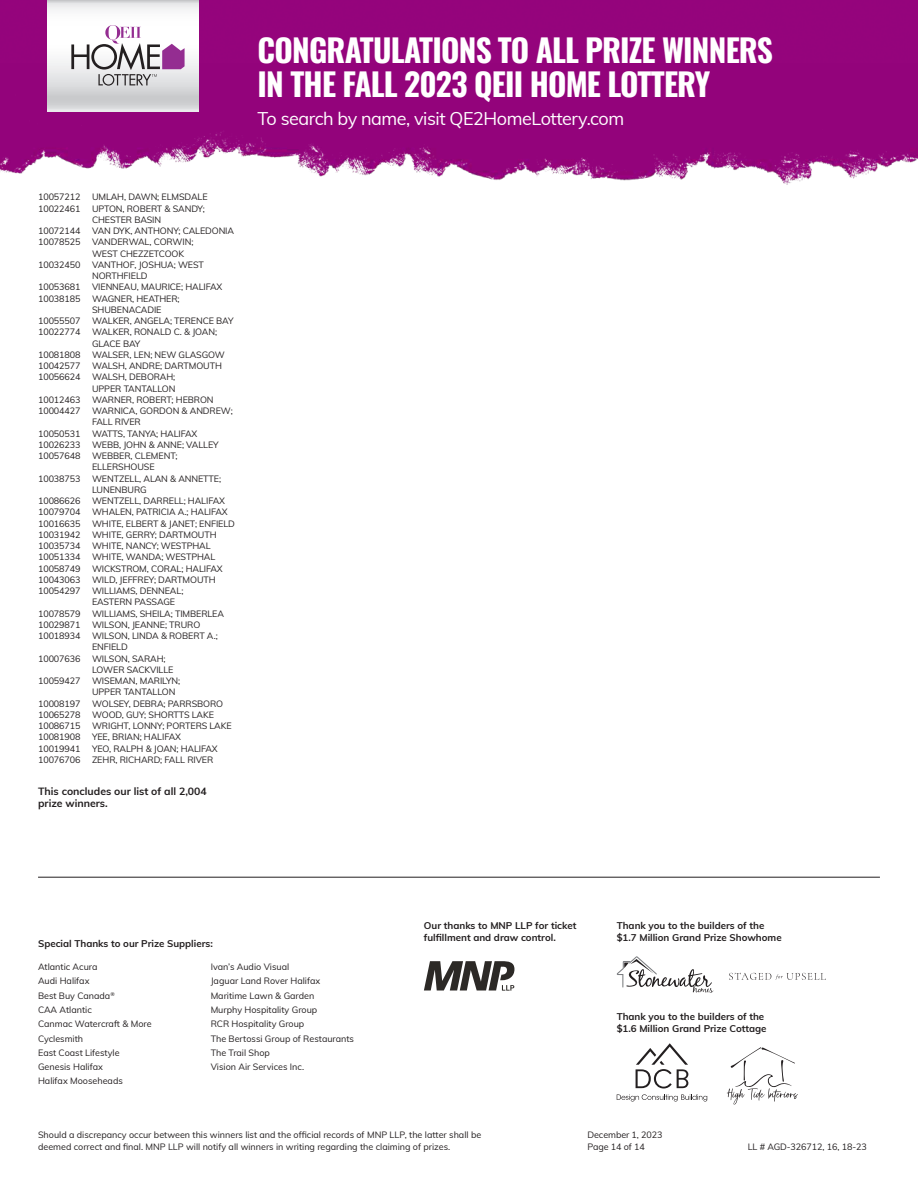
<style>
.page{position:relative;width:918px;height:1188px;background:#fff}
.page>*{position:absolute;margin:0;border:0;box-sizing:border-box;transform-origin:0 0}
.t1{font:700 31.5px/34.5px "Oswald";letter-spacing:-.025em;color:#fff}
.t2{font:18px "Muli";letter-spacing:-.025em;color:#fff}
.t3{font:700 10.5px/12px "Muli";color:#231f20}
.t4{font:700 9.75px/12px "Muli";color:#231f20}
.t5{font:9px/14.2px "Muli";letter-spacing:-.01em;color:#231f20}
</style>
<div class="page">
<hr style="left:38px;top:877px;width:842px;height:1px;background:#231f20">
<svg style="left:424px;top:961px;width:90px;height:30px"></svg>
<svg style="left:617px;top:956px;width:96px;height:37px"></svg>
<svg style="left:729px;top:973px;width:97px;height:7px"></svg>
<svg style="left:617px;top:1043px;width:90px;height:59px"></svg>
<svg style="left:727px;top:1047px;width:71px;height:58px"></svg>
<img style="left:0;top:62px;width:918px;height:123px">
<div style="left:0;top:0;width:918px;height:62px;background:#94047c"></div>
<svg style="left:47px;top:0;width:151px;height:111px"></svg>
<svg style="left:71px;top:25px;width:114px;height:61px"></svg>
<h1 class="t1" style="left:258px;top:30px;width:517px">CONGRATULATIONS TO ALL PRIZE WINNERS<br>IN THE FALL 2023 QEII HOME LOTTERY</h1>
<h2 class="t2" style="left:258px;top:105px;width:368px">To search by name, visit QE2HomeLottery.com</h2>
<p class="t5" style="left:38px;top:190px;width:44px">10057212</p>
<p class="t5" style="left:92px;top:190px;width:117px">UMLAH, DAWN; ELMSDALE</p>
<p class="t5" style="left:38px;top:201px;width:44px">10022461</p>
<p class="t5" style="left:92px;top:202px;width:114px;line-height:11.2px">UPTON, ROBERT &amp; SANDY;<br>CHESTER BASIN</p>
<p class="t5" style="left:38px;top:223px;width:44px">10072144</p>
<p class="t5" style="left:92px;top:223px;width:144px">VAN DYK, ANTHONY; CALEDONIA</p>
<p class="t5" style="left:38px;top:235px;width:44px">10078525</p>
<p class="t5" style="left:92px;top:236px;width:103px;line-height:11.2px">VANDERWAL, CORWIN;<br>WEST CHEZZETCOOK</p>
<p class="t5" style="left:38px;top:257px;width:44px">10032450</p>
<p class="t5" style="left:92px;top:259px;width:113px;line-height:11.2px">VANTHOF, JOSHUA; WEST<br>NORTHFIELD</p>
<p class="t5" style="left:38px;top:280px;width:44px">10053681</p>
<p class="t5" style="left:92px;top:280px;width:132px">VIENNEAU, MAURICE; HALIFAX</p>
<p class="t5" style="left:38px;top:291px;width:44px">10038185</p>
<p class="t5" style="left:92px;top:292px;width:89px;line-height:11.2px">WAGNER, HEATHER;<br>SHUBENACADIE</p>
<p class="t5" style="left:38px;top:313px;width:44px">10055507</p>
<p class="t5" style="left:92px;top:313px;width:143px">WALKER, ANGELA; TERENCE BAY</p>
<p class="t5" style="left:38px;top:325px;width:44px">10022774</p>
<p class="t5" style="left:92px;top:326px;width:127px;line-height:11.2px">WALKER, RONALD C. &amp; JOAN;<br>GLACE BAY</p>
<p class="t5" style="left:38px;top:347px;width:44px">10081808</p>
<p class="t5" style="left:92px;top:347px;width:134px">WALSER, LEN; NEW GLASGOW</p>
<p class="t5" style="left:38px;top:358px;width:44px">10042577</p>
<p class="t5" style="left:92px;top:358px;width:131px">WALSH, ANDRE; DARTMOUTH</p>
<p class="t5" style="left:38px;top:370px;width:44px">10056624</p>
<p class="t5" style="left:92px;top:371px;width:85px;line-height:11.2px">WALSH, DEBORAH;<br>UPPER TANTALLON</p>
<p class="t5" style="left:38px;top:392px;width:44px">10012463</p>
<p class="t5" style="left:92px;top:392px;width:123px">WARNER, ROBERT; HEBRON</p>
<p class="t5" style="left:38px;top:403px;width:44px">10004427</p>
<p class="t5" style="left:92px;top:405px;width:142px;line-height:11.2px">WARNICA, GORDON &amp; ANDREW;<br>FALL RIVER</p>
<p class="t5" style="left:38px;top:426px;width:44px">10050531</p>
<p class="t5" style="left:92px;top:426px;width:107px">WATTS, TANYA; HALIFAX</p>
<p class="t5" style="left:38px;top:437px;width:44px">10026233</p>
<p class="t5" style="left:92px;top:437px;width:128px">WEBB, JOHN &amp; ANNE; VALLEY</p>
<p class="t5" style="left:38px;top:448px;width:44px">10057648</p>
<p class="t5" style="left:92px;top:450px;width:87px;line-height:11.2px">WEBBER, CLEMENT;<br>ELLERSHOUSE</p>
<p class="t5" style="left:38px;top:471px;width:44px">10038753</p>
<p class="t5" style="left:92px;top:472px;width:131px;line-height:11.2px">WENTZELL, ALAN &amp; ANNETTE;<br>LUNENBURG</p>
<p class="t5" style="left:38px;top:493px;width:44px">10086626</p>
<p class="t5" style="left:92px;top:493px;width:134px">WENTZELL, DARRELL; HALIFAX</p>
<p class="t5" style="left:38px;top:505px;width:44px">10079704</p>
<p class="t5" style="left:92px;top:505px;width:137px">WHALEN, PATRICIA A.; HALIFAX</p>
<p class="t5" style="left:38px;top:516px;width:44px">10016635</p>
<p class="t5" style="left:92px;top:516px;width:144px">WHITE, ELBERT &amp; JANET; ENFIELD</p>
<p class="t5" style="left:38px;top:527px;width:44px">10031942</p>
<p class="t5" style="left:92px;top:527px;width:126px">WHITE, GERRY; DARTMOUTH</p>
<p class="t5" style="left:38px;top:538px;width:44px">10035734</p>
<p class="t5" style="left:92px;top:538px;width:120px">WHITE, NANCY; WESTPHAL</p>
<p class="t5" style="left:38px;top:550px;width:44px">10051334</p>
<p class="t5" style="left:92px;top:550px;width:125px">WHITE, WANDA; WESTPHAL</p>
<p class="t5" style="left:38px;top:561px;width:44px">10058749</p>
<p class="t5" style="left:92px;top:561px;width:132px">WICKSTROM, CORAL; HALIFAX</p>
<p class="t5" style="left:38px;top:572px;width:44px">10043063</p>
<p class="t5" style="left:92px;top:572px;width:125px">WILD, JEFFREY; DARTMOUTH</p>
<p class="t5" style="left:38px;top:583px;width:44px">10054297</p>
<p class="t5" style="left:92px;top:585px;width:93px;line-height:11.2px">WILLIAMS, DENNEAL;<br>EASTERN PASSAGE</p>
<p class="t5" style="left:38px;top:606px;width:44px">10078579</p>
<p class="t5" style="left:92px;top:606px;width:133px">WILLIAMS, SHEILA; TIMBERLEA</p>
<p class="t5" style="left:38px;top:617px;width:44px">10029871</p>
<p class="t5" style="left:92px;top:617px;width:110px">WILSON, JEANNE; TRURO</p>
<p class="t5" style="left:38px;top:628px;width:44px">10018934</p>
<p class="t5" style="left:92px;top:630px;width:127px;line-height:11.2px">WILSON, LINDA &amp; ROBERT A.;<br>ENFIELD</p>
<p class="t5" style="left:38px;top:651px;width:44px">10007636</p>
<p class="t5" style="left:92px;top:652px;width:83px;line-height:11.2px">WILSON, SARAH;<br>LOWER SACKVILLE</p>
<p class="t5" style="left:38px;top:673px;width:44px">10059427</p>
<p class="t5" style="left:92px;top:675px;width:90px;line-height:11.2px">WISEMAN, MARILYN;<br>UPPER TANTALLON</p>
<p class="t5" style="left:38px;top:696px;width:44px">10008197</p>
<p class="t5" style="left:92px;top:696px;width:133px">WOLSEY, DEBRA; PARRSBORO</p>
<p class="t5" style="left:38px;top:707px;width:44px">10065278</p>
<p class="t5" style="left:92px;top:707px;width:123px">WOOD, GUY; SHORTTS LAKE</p>
<p class="t5" style="left:38px;top:718px;width:44px">10086715</p>
<p class="t5" style="left:92px;top:718px;width:141px">WRIGHT, LONNY; PORTERS LAKE</p>
<p class="t5" style="left:38px;top:730px;width:44px">10081908</p>
<p class="t5" style="left:92px;top:730px;width:90px">YEE, BRIAN; HALIFAX</p>
<p class="t5" style="left:38px;top:741px;width:44px">10019941</p>
<p class="t5" style="left:92px;top:741px;width:127px">YEO, RALPH &amp; JOAN; HALIFAX</p>
<p class="t5" style="left:38px;top:752px;width:44px">10076706</p>
<p class="t5" style="left:92px;top:752px;width:123px">ZEHR, RICHARD; FALL RIVER</p>
<p class="t3" style="left:38px;top:784px;width:170px">This concludes our list of all 2,004 prize winners.</p>
<p class="t4" style="left:38px;top:937px;width:176px">Special Thanks to our Prize Suppliers:</p>
<p class="t5" style="left:38px;top:959px;width:115px">Atlantic Acura<br>Audi Halifax<br>Best Buy Canada<sup>®<br></sup>CAA Atlantic<br>Canmac Watercraft &amp; More<br>Cyclesmith<br>East Coast Lifestyle<br>Genesis Halifax<br>Halifax Mooseheads</p>
<p class="t5" style="left:211px;top:959px;width:145px">Ivan’s Audio Visual<br>Jaguar Land Rover Halifax<br>Maritime Lawn &amp; Garden<br>Murphy Hospitality Group<br>RCR Hospitality Group<br>The Bertossi Group of Restaurants<br>The Trail Shop<br>Vision Air Services Inc.</p>
<p class="t4" style="left:424px;top:919px;width:154px">Our thanks to MNP LLP for ticket fulfillment and draw control.</p>
<p class="t4" style="left:617px;top:919px;width:166px">Thank you to the builders of the $1.7 Million Grand Prize Showhome</p>
<p class="t4" style="left:617px;top:1010px;width:151px">Thank you to the builders of the $1.6 Million Grand Prize Cottage</p>
<p class="t5" style="left:38px;top:1128px;width:445px;line-height:12px">Should a discrepancy occur between this winners list and the official records of MNP LLP, the latter shall be deemed correct and final. MNP LLP will notify all winners in writing regarding the claiming of prizes.</p>
<p class="t5" style="left:588px;top:1128px;width:77px;line-height:12px">December 1, 2023<br>Page 14 of 14</p>
<p class="t5" style="left:748px;top:1139px;width:121px">LL # AGD-326712, 16, 18-23</p>
</div>
